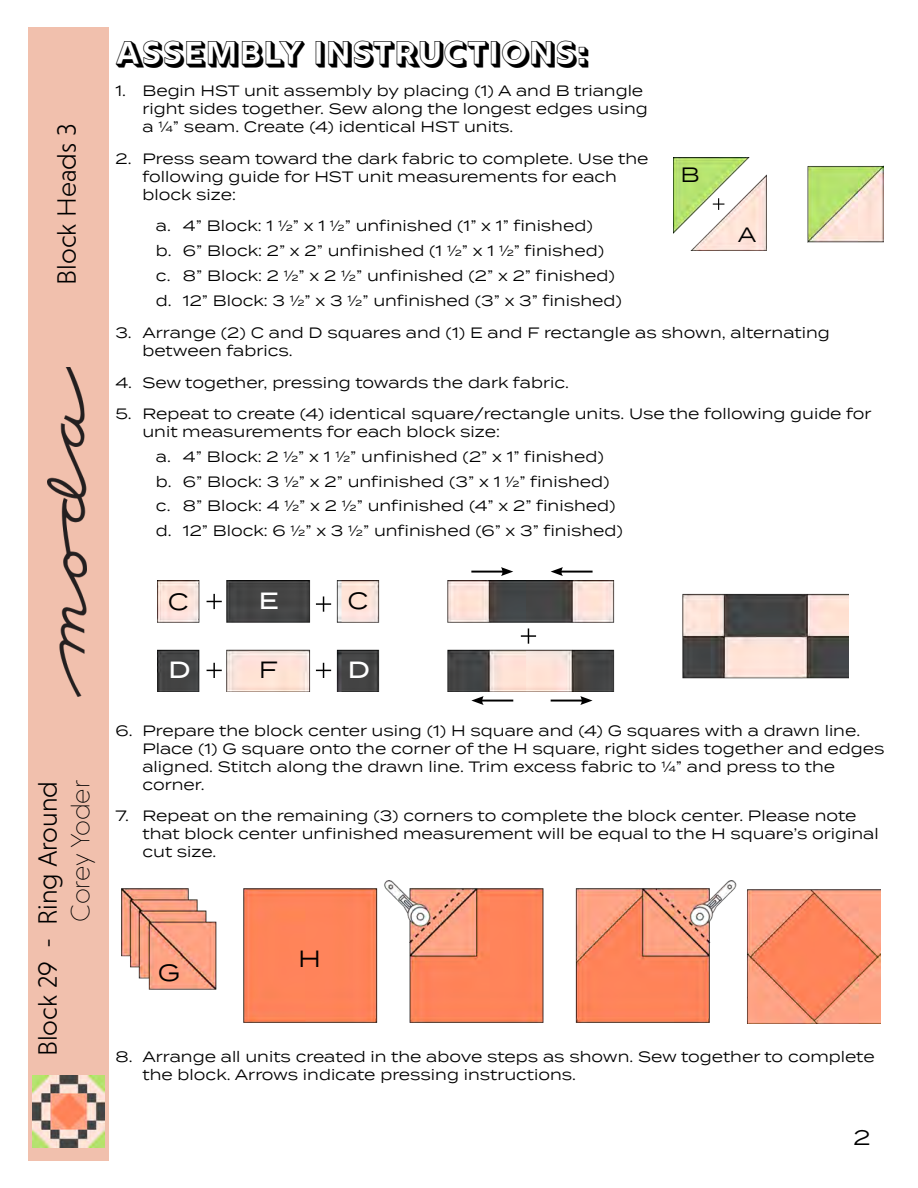
<style>
.page{position:relative;width:918px;height:1188px;background:#fff}
.page>*{position:absolute;margin:0;border:0;box-sizing:border-box;transform-origin:0 0}
.t1{font:36px "Rig Bold Fill";color:#000}
.t2{font:300 27px "Niveau Grotesk";color:#000}
.t3{font:200 27px "Niveau Grotesk";letter-spacing:-.005em;color:#000}
.t4{font:23.55px "Termina";color:#000}
.t5{font:500 23.55px "Termina";color:#fff}
.t6{font:21px "Termina";color:#000}
.t7{font:20.7px "Termina";color:#000}
.t8{font:15px/18px "Termina";color:#000}
</style>
<div class="page">
<div style="left:28px;top:27px;width:81px;height:1134px;background:#f1c0ad"></div>
<img style="left:32px;top:1075px;width:73px;height:73px">
<img style="left:47px;top:367px;width:39px;height:329px">
<img style="left:673px;top:157px;width:210px;height:94px">
<img style="left:158px;top:581px;width:691px;height:111px">
<svg style="left:207px;top:594px;width:15px;height:15px"></svg>
<svg style="left:316px;top:596px;width:15px;height:16px"></svg>
<svg style="left:316px;top:663px;width:15px;height:15px"></svg>
<svg style="left:207px;top:663px;width:15px;height:15px"></svg>
<svg style="left:521px;top:628px;width:15px;height:16px"></svg>
<hr style="left:471px;top:571px;width:33px;height:2px;background:#000">
<svg style="left:501px;top:567px;width:12px;height:9px"></svg>
<hr style="left:551px;top:700px;width:33px;height:2px;background:#000">
<svg style="left:580px;top:696px;width:13px;height:9px"></svg>
<hr style="left:560px;top:571px;width:33px;height:2px;background:#000">
<svg style="left:551px;top:567px;width:12px;height:9px"></svg>
<hr style="left:480px;top:700px;width:33px;height:2px;background:#000">
<svg style="left:471px;top:696px;width:13px;height:9px"></svg>
<svg style="left:713px;top:198px;width:11px;height:12px"></svg>
<img style="left:121px;top:881px;width:759px;height:143px">
<h2 class="t2" style="left:51px;top:285px;width:162px;rotate:-90deg">Block Heads 3</h2>
<h1 class="t1" style="left:117px;top:32px;width:475px">ASSEMBLY INSTRUCTIONS:</h1>
<p class="t8" style="left:142px;top:81px;width:507px;text-indent:-27px">1. Begin HST unit assembly by placing (1) A and B triangle right sides together. Sew along the longest edges using a ¼” seam. Create (4) identical HST units.</p>
<p class="t8" style="left:142px;top:149px;width:508px;text-indent:-27px">2. Press seam toward the dark fabric to complete. Use the following guide for HST unit measurements for each block size:</p>
<p class="t8" style="left:156px;top:213px;width:468px;line-height:24.8px">a. 4” Block: 1 ½” x 1 ½” unfinished (1” x 1” finished)<br>b. 6” Block: 2” x 2” unfinished (1 ½” x 1 ½” finished) c. 8” Block: 2 ½” x 2 ½” unfinished (2” x 2” finished) d. 12” Block: 3 ½” x 3 ½” unfinished (3” x 3” finished)</p>
<h3 class="t7" style="left:681px;top:160px;width:21px">B</h3>
<h3 class="t7" style="left:738px;top:219px;width:20px">A</h3>
<p class="t8" style="left:142px;top:323px;width:689px;text-indent:-27px">3. Arrange (2) C and D squares and (1) E and F rectangle as shown, alternating between fabrics.</p>
<p class="t8" style="left:115px;top:373px;width:455px">4. Sew together, pressing towards the dark fabric.</p>
<p class="t8" style="left:142px;top:404px;width:731px;text-indent:-27px">5. Repeat to create (4) identical square/rectangle units. Use the following guide for unit measurements for each block size:</p>
<p class="t8" style="left:156px;top:444px;width:469px;line-height:24.8px">a. 4” Block: 2 ½” x 1 ½” unfinished (2” x 1” finished) b. 6” Block: 3 ½” x 2” unfinished (3” x 1 1/2” finished) c. 8” Block: 4 ½” x 2 ½” unfinished (4” x 2” finished) d. 12” Block: 6 ½” x 3 ½” unfinished (6” x 3” finished)</p>
<h2 class="t2" style="left:33px;top:1056px;width:277px;rotate:-90deg">Block 29 - Ring Around</h2>
<h2 class="t3" style="left:65px;top:922px;width:143px;rotate:-90deg">Corey Yoder</h2>
<h3 class="t4" style="left:168px;top:584px;width:22px">C</h3>
<h3 class="t5" style="left:259px;top:584px;width:22px">E</h3>
<h3 class="t4" style="left:348px;top:584px;width:22px">C</h3>
<h3 class="t5" style="left:168px;top:653px;width:24px">D</h3>
<h3 class="t4" style="left:259px;top:653px;width:21px">F</h3>
<h3 class="t5" style="left:348px;top:653px;width:24px">D</h3>
<p class="t8" style="left:142px;top:721px;width:744px;text-indent:-27px">6. Prepare the block center using (1) H square and (4) G squares with a drawn line.<br>Place (1) G square onto the corner of the H square, right sides together and edges aligned. Stitch along the drawn line. Trim excess fabric to ¼” and press to the corner.</p>
<p class="t8" style="left:142px;top:807px;width:738px;text-indent:-27px">7. Repeat on the remaining (3) corners to complete the block center. Please note that block center unfinished measurement will be equal to the H square’s original cut size.</p>
<h3 class="t4" style="left:158px;top:956px;width:24px">G</h3>
<h3 class="t4" style="left:298px;top:942px;width:24px">H</h3>
<p class="t8" style="left:142px;top:1047px;width:734px;text-indent:-27px">8. Arrange all units created in the above steps as shown. Sew together to complete the block. Arrows indicate pressing instructions.</p>
<h3 class="t6" style="left:853px;top:1122px;width:19px">2</h3>
</div>
